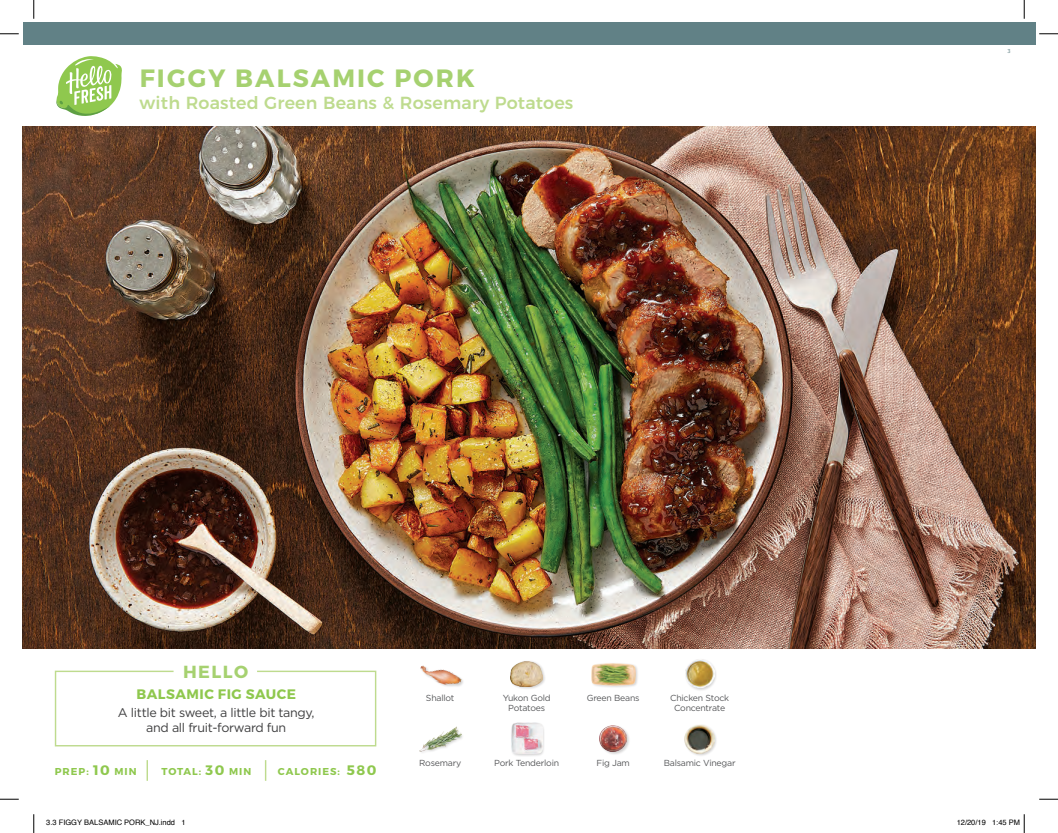
<style>
.page{position:relative;width:1058px;height:833px;background:#fff}
.page>*{position:absolute;margin:0;border:0;box-sizing:border-box;transform-origin:0 0}
.t1{font:700 25px "Montserrat";letter-spacing:.085em;color:#a6d170}
.t2{font:500 17.5px "Montserrat";letter-spacing:.01em;color:#bedb8e}
.t3{font:700 17.5px "Montserrat";letter-spacing:.085em;color:#a6d170}
.t4{font:700 13.75px "Montserrat";letter-spacing:.035em;color:#8fc84e}
.t5{font:12.5px/15px "Gotham";letter-spacing:-.025em;color:#3e3e3f;text-align:center}
.t6{font:700 10px "Montserrat";letter-spacing:.1em;color:#8fc84e}
.t7{font:8.75px/10px "Gotham";letter-spacing:-.025em;color:#57585a;text-align:center}
.t8{font:7.5px "Helvetica";color:#000}
.t9{font:6.25px "Source Sans Pro";color:#618186}
.s1{font-size:13.75px}
</style>
<div class="page">
<div style="left:23px;top:23px;width:1012px;height:22px;background:#618186"></div>
<svg style="left:54px;top:670px;width:323px;height:77px"></svg>
<hr style="left:146px;top:760px;width:2px;height:20px;background:#bedb8e">
<svg style="left:265px;top:760px;width:1px;height:20px"></svg>
<svg style="left:56px;top:56px;width:66px;height:60px"></svg>
<div style="left:419px;top:726px;width:45px;height:28px;background:#231f20;opacity:.2"></div>
<img style="left:419px;top:726px;width:42px;height:25px">
<div style="left:420px;top:665px;width:44px;height:23px;background:#231f20;opacity:.2"></div>
<img style="left:420px;top:665px;width:42px;height:23px">
<div style="left:599px;top:724px;width:31px;height:31px;background:#231f20;opacity:.2"></div>
<img style="left:599px;top:725px;width:28px;height:26px">
<div style="left:590px;top:662px;width:49px;height:26px;background:#231f20;opacity:.2"></div>
<img style="left:591px;top:662px;width:44px;height:26px">
<div style="left:510px;top:721px;width:35px;height:36px;background:#231f20;opacity:.2"></div>
<img style="left:511px;top:722px;width:31px;height:32px">
<div style="left:510px;top:660px;width:36px;height:30px;background:#231f20;opacity:.2"></div>
<img style="left:510px;top:661px;width:33px;height:25px">
<div style="left:684px;top:723px;width:34px;height:34px;background:#231f20;opacity:.2"></div>
<img style="left:685px;top:724px;width:29px;height:29px">
<div style="left:684px;top:658px;width:33px;height:33px;background:#231f20;opacity:.2"></div>
<img style="left:685px;top:659px;width:29px;height:29px">
<svg style="left:0;top:33px;width:19px;height:2px"></svg>
<svg style="left:1039px;top:33px;width:19px;height:2px"></svg>
<svg style="left:0;top:798px;width:19px;height:2px"></svg>
<svg style="left:1039px;top:798px;width:19px;height:2px"></svg>
<svg style="left:33px;top:0;width:2px;height:19px"></svg>
<svg style="left:33px;top:814px;width:2px;height:19px"></svg>
<svg style="left:1023px;top:0;width:2px;height:19px"></svg>
<svg style="left:1023px;top:814px;width:2px;height:19px"></svg>
<img style="left:23px;top:127px;width:1012px;height:521px">
<h1 class="t1" style="left:140px;top:63px;width:336px">FIGGY BALSAMIC PORK</h1>
<h2 class="t2" style="left:140px;top:88px;width:435px">with Roasted Green Beans &amp; Rosemary Potatoes</h2>
<h2 class="t3" style="left:183px;top:661px;width:67px">HELLO</h2>
<h3 class="t4" style="left:137px;top:686px;width:161px">BALSAMIC FIG SAUCE</h3>
<h3 class="t5" style="left:118px;top:704px;width:198px">A little bit sweet, a little bit tangy, and all fruit-forward fun</h3>
<p class="t6" style="left:55px;top:765px;width:83px">PREP: <span class="s1">10</span> MIN</p>
<p class="t6" style="left:162px;top:765px;width:91px">TOTAL: <span class="s1">30</span> MIN</p>
<p class="t6" style="left:278px;top:765px;width:100px">CALORIES: <span class="s1">580</span></p>
<p class="t7" style="left:426px;top:693px;width:30px">Shallot</p>
<p class="t7" style="left:670px;top:693px;width:61px">Chicken Stock<br>Concentrate</p>
<p class="t7" style="left:502px;top:693px;width:50px">Yukon Gold</p>
<p class="t7" style="left:587px;top:693px;width:54px">Green Beans</p>
<p class="t7" style="left:508px;top:703px;width:39px">Potatoes</p>
<p class="t7" style="left:419px;top:758px;width:44px">Rosemary</p>
<p class="t7" style="left:494px;top:758px;width:66px">Pork Tenderloin</p>
<p class="t7" style="left:596px;top:758px;width:35px">Fig Jam</p>
<p class="t7" style="left:663px;top:758px;width:73px">Balsamic Vinegar</p>
<p class="t9" style="left:1007px;top:47px;width:5px">3</p>
<p class="t8" style="left:46px;top:817px;width:141px">3.3 FIGGY BALSAMIC PORK_NJ.indd 1</p>
<p class="t8" style="left:956px;top:817px;width:65px">12/20/19 1:45 PM</p>
</div>
